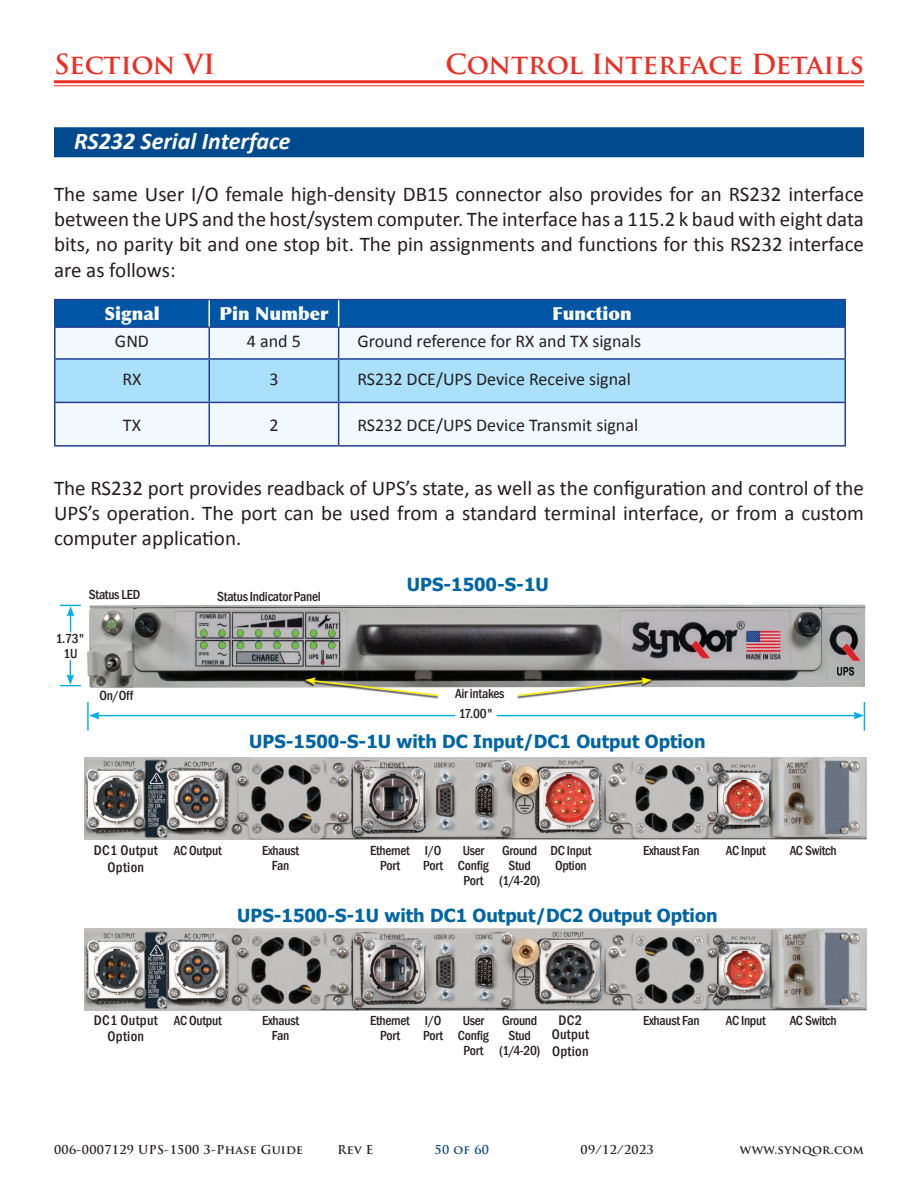
<style>
.page{position:relative;width:918px;height:1188px;background:#fff}
.page>*{position:absolute;margin:0;border:0;box-sizing:border-box;transform-origin:0 0}
.t1{font:700 27px "Trajan Pro";color:#ee2e22}
.Section_Subhead{font:italic 700 24px "Calibri";color:#fff}
.Body{font:21px/25.2px "Calibri";color:#231f20;text-align:justify}
.cell_table_dark{font:18px "Calibri";color:#231f20}
.t2{font:700 18px "Tahoma";color:#0065a4}
.Function_Table_Head{font:900 18px "Optima";color:#fff}
.cell_table_dark_center{font:18px "Calibri";color:#231f20}
.Callout{font:500 condensed 14.25px/14.2px "Franklin Gothic";letter-spacing:.02em;color:#231f20;text-align:center}
.photo_callout{font:500 condensed 13.5px/15px "Franklin Gothic";letter-spacing:-.02em;color:#231f20;text-align:center}
.t3{font:700 12px "Trajan Pro";letter-spacing:.025em;color:#231f20}
.t4{font:700 12px "Trajan Pro";color:#004a8d}
</style>
<div class="page">
<hr style="left:54px;top:80px;width:810px;height:3px;background:#ee2e22">
<hr style="left:54px;top:85px;width:810px;height:1px;background:#ee2e22">
<div style="left:54px;top:127px;width:810px;height:30px;background:#004a8d"></div>
<div style="left:56px;top:328px;width:788px;height:117px;background:#f1f9fd"></div>
<div style="left:56px;top:360px;width:788px;height:42px;background:#aae0f9"></div>
<hr style="left:54px;top:328px;width:2px;height:30px;background:#253f8e">
<hr style="left:208px;top:328px;width:2px;height:30px;background:#253f8e">
<hr style="left:338px;top:328px;width:1px;height:30px;background:#253f8e">
<hr style="left:844px;top:328px;width:2px;height:30px;background:#253f8e">
<hr style="left:54px;top:358px;width:155px;height:2px;background:#253f8e">
<hr style="left:54px;top:360px;width:2px;height:42px;background:#253f8e">
<hr style="left:209px;top:358px;width:130px;height:2px;background:#253f8e">
<hr style="left:208px;top:360px;width:2px;height:42px;background:#253f8e">
<hr style="left:339px;top:358px;width:507px;height:2px;background:#253f8e">
<hr style="left:338px;top:360px;width:1px;height:42px;background:#253f8e">
<hr style="left:844px;top:360px;width:2px;height:42px;background:#253f8e">
<hr style="left:54px;top:402px;width:155px;height:1px;background:#253f8e">
<hr style="left:54px;top:403px;width:2px;height:42px;background:#253f8e">
<hr style="left:209px;top:402px;width:130px;height:1px;background:#253f8e">
<hr style="left:208px;top:403px;width:2px;height:42px;background:#253f8e">
<hr style="left:339px;top:402px;width:507px;height:1px;background:#253f8e">
<hr style="left:338px;top:403px;width:1px;height:42px;background:#253f8e">
<hr style="left:844px;top:403px;width:2px;height:42px;background:#253f8e">
<hr style="left:54px;top:445px;width:155px;height:2px;background:#253f8e">
<hr style="left:209px;top:445px;width:130px;height:2px;background:#253f8e">
<hr style="left:339px;top:445px;width:507px;height:2px;background:#253f8e">
<hr style="left:54px;top:300px;width:2px;height:26px;background:#253f8e">
<hr style="left:54px;top:299px;width:155px;height:1px;background:#253f8e">
<hr style="left:209px;top:299px;width:130px;height:1px;background:#253f8e">
<hr style="left:339px;top:299px;width:507px;height:1px;background:#253f8e">
<hr style="left:844px;top:300px;width:2px;height:26px;background:#253f8e">
<hr style="left:54px;top:326px;width:155px;height:2px;background:#253f8e">
<hr style="left:209px;top:326px;width:130px;height:2px;background:#253f8e">
<hr style="left:339px;top:326px;width:507px;height:2px;background:#253f8e">
<svg style="left:55px;top:300px;width:790px;height:27px;background:#0254a4"></svg>
<img style="left:84px;top:929px;width:783px;height:82px">
<img style="left:84px;top:757px;width:783px;height:82px">
<img style="left:87px;top:604px;width:779px;height:84px">
<div style="left:303px;top:677px;width:136px;height:22px;background:#231f20;opacity:.95"></div>
<svg style="left:305px;top:677px;width:135px;height:20px"></svg>
<div style="left:516px;top:677px;width:136px;height:22px;background:#231f20;opacity:.95"></div>
<svg style="left:517px;top:677px;width:135px;height:20px"></svg>
<hr style="left:87px;top:702px;width:2px;height:29px;background:#00aeef">
<hr style="left:97px;top:715px;width:358px;height:1px;background:#00aeef">
<svg style="left:89px;top:712px;width:10px;height:7px"></svg>
<hr style="left:497px;top:715px;width:359px;height:1px;background:#00aeef">
<svg style="left:854px;top:702px;width:11px;height:29px"></svg>
<svg style="left:60px;top:660px;width:21px;height:26px"></svg>
<svg style="left:60px;top:605px;width:21px;height:27px"></svg>
<p class="t1" style="left:54px;top:48px;width:163px">Section VI</p>
<p class="t1" style="left:445px;top:48px;width:420px">Control Interface Details</p>
<p class="Section_Subhead" style="left:74px;top:126px;width:218px">RS232 Serial Interface</p>
<p class="Body" style="left:54px;top:181px;width:812px">The same User I/O female high-density DB15 connector also provides for an RS232 interface between the UPS and the host/system computer. The interface has a 115.2 k baud with eight data bits, no parity bit and one stop bit. The pin assignments and functions for this RS232 interface are as follows:</p>
<p class="Function_Table_Head" style="left:104px;top:303px;width:57px">Signal</p>
<p class="Function_Table_Head" style="left:219px;top:303px;width:110px">Pin Number</p>
<p class="Function_Table_Head" style="left:552px;top:303px;width:81px">Function</p>
<p class="cell_table_dark_center" style="left:115px;top:330px;width:36px">GND</p>
<p class="cell_table_dark_center" style="left:247px;top:330px;width:55px">4 and 5</p>
<p class="cell_table_dark" style="left:357px;top:330px;width:285px">Ground reference for RX and TX signals</p>
<p class="cell_table_dark_center" style="left:122px;top:368px;width:21px">RX</p>
<p class="cell_table_dark_center" style="left:269px;top:368px;width:11px">3</p>
<p class="cell_table_dark" style="left:357px;top:368px;width:275px">RS232 DCE/UPS Device Receive signal</p>
<p class="cell_table_dark_center" style="left:123px;top:414px;width:20px">TX</p>
<p class="cell_table_dark_center" style="left:269px;top:414px;width:11px">2</p>
<p class="cell_table_dark" style="left:357px;top:414px;width:282px">RS232 DCE/UPS Device Transmit signal</p>
<p class="Body" style="left:54px;top:474px;width:812px">The RS232 port provides readback of UPS’s state, as well as the configuration and control of the UPS’s operation. The port can be used from a standard terminal interface, or from a custom computer application.</p>
<p class="photo_callout" style="left:89px;top:587px;width:53px">Status LED</p>
<p class="photo_callout" style="left:217px;top:589px;width:105px">Status Indicator Panel</p>
<p class="photo_callout" style="left:56px;top:631px;width:31px">1.73"<br>1U</p>
<p class="photo_callout" style="left:99px;top:688px;width:35px">On/Off</p>
<p class="t2" style="left:407px;top:572px;width:143px">UPS-1500-S-1U</p>
<p class="photo_callout" style="left:455px;top:685px;width:51px">Air intakes</p>
<p class="photo_callout" style="left:459px;top:706px;width:36px">17.00"</p>
<p class="t2" style="left:249px;top:729px;width:458px">UPS-1500-S-1U with DC Input/DC1 Output Option</p>
<p class="Callout" style="left:94px;top:843px;width:66px">DC1 Output</p>
<p class="Callout" style="left:108px;top:860px;width:38px">Option</p>
<p class="photo_callout" style="left:174px;top:843px;width:49px">AC Output</p>
<p class="photo_callout" style="left:262px;top:843px;width:39px">Exhaust<br>Fan</p>
<p class="photo_callout" style="left:370px;top:843px;width:41px">Ethernet<br>Port</p>
<p class="photo_callout" style="left:423px;top:843px;width:21px;text-align:left">I/O<br>Port</p>
<p class="photo_callout" style="left:458px;top:843px;width:32px">User<br>Config<br>Port</p>
<p class="photo_callout" style="left:499px;top:843px;width:43px">Ground<br>Stud (1/4-20)</p>
<p class="photo_callout" style="left:550px;top:843px;width:43px">DC Input<br>Option</p>
<p class="photo_callout" style="left:726px;top:843px;width:42px">AC Input</p>
<p class="photo_callout" style="left:643px;top:843px;width:58px">Exhaust Fan</p>
<p class="t2" style="left:237px;top:903px;width:482px">UPS-1500-S-1U with DC1 Output/DC2 Output Option</p>
<p class="photo_callout" style="left:790px;top:843px;width:48px">AC Switch</p>
<p class="Callout" style="left:94px;top:1013px;width:66px">DC1 Output</p>
<p class="Callout" style="left:108px;top:1029px;width:38px">Option</p>
<p class="photo_callout" style="left:174px;top:1013px;width:49px">AC Output</p>
<p class="photo_callout" style="left:262px;top:1013px;width:39px">Exhaust<br>Fan</p>
<p class="photo_callout" style="left:370px;top:1013px;width:41px">Ethernet<br>Port</p>
<p class="photo_callout" style="left:423px;top:1013px;width:21px;text-align:left">I/O<br>Port</p>
<p class="photo_callout" style="left:458px;top:1013px;width:32px">User<br>Config<br>Port</p>
<p class="photo_callout" style="left:499px;top:1013px;width:43px">Ground<br>Stud (1/4-20)</p>
<p class="Callout" style="left:552px;top:1013px;width:39px">DC2<br>Output</p>
<p class="Callout" style="left:552px;top:1044px;width:38px">Option</p>
<p class="photo_callout" style="left:643px;top:1013px;width:58px">Exhaust Fan</p>
<p class="photo_callout" style="left:726px;top:1013px;width:42px">AC Input</p>
<p class="photo_callout" style="left:790px;top:1013px;width:48px">AC Switch</p>
<p class="t3" style="left:54px;top:1142px;width:251px">006-0007129 UPS-1500 3-Phase Guide</p>
<p class="t3" style="left:337px;top:1142px;width:38px">Rev E</p>
<p class="t4" style="left:435px;top:1142px;width:56px">50 of 60</p>
<p class="t3" style="left:580px;top:1142px;width:75px">09/12/2023</p>
<p class="t3" style="left:740px;top:1142px;width:126px">www.synqor.com</p>
</div>
